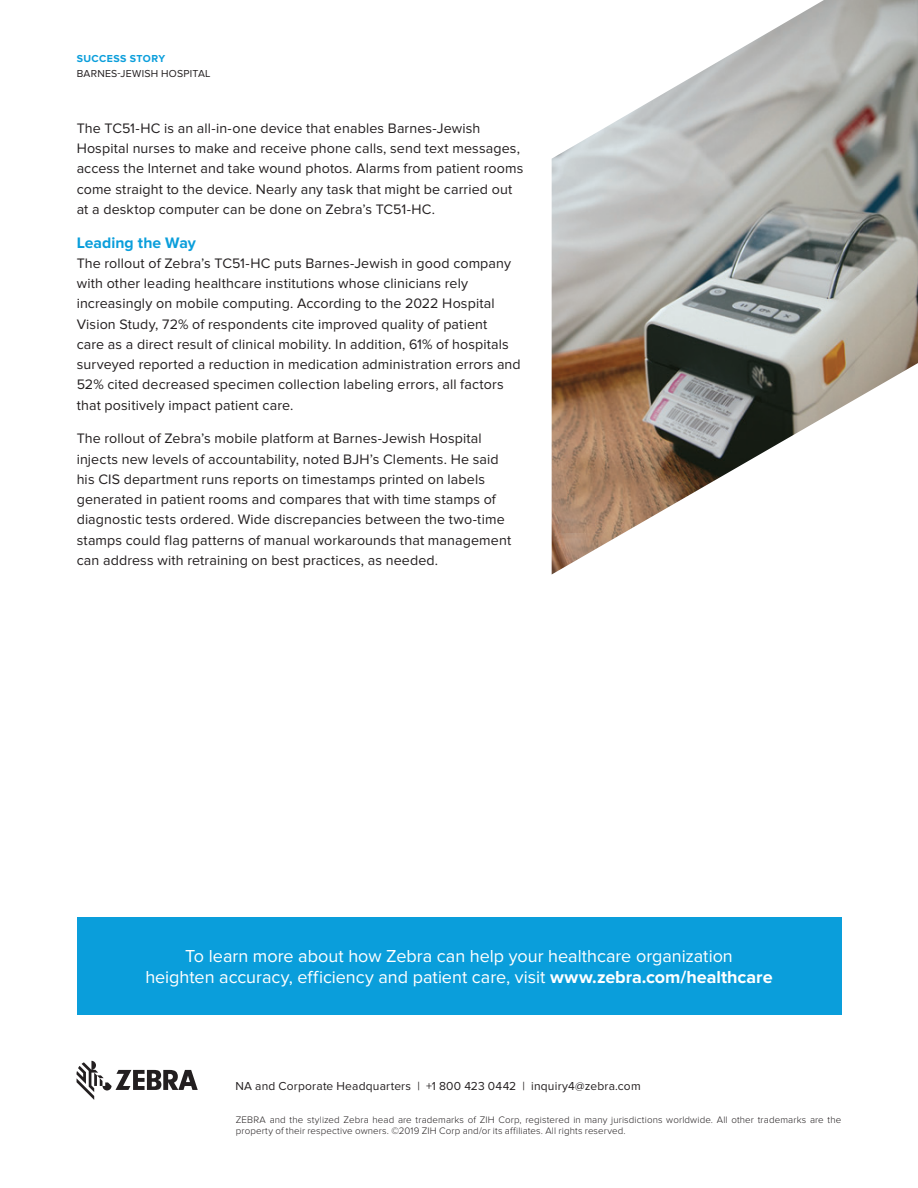
<style>
.page{position:relative;width:918px;height:1188px;background:#fff}
.page>*{position:absolute;margin:0;border:0;box-sizing:border-box;transform-origin:0 0}
.CTA-Call_To_Action{font:18px/21px "Proxima Nova";color:#fff;text-align:center}
.Subhead-2{font:700 15.75px "Proxima Nova";color:#0a9edb}
.Body{font:14.25px/20.2px "Proxima Nova";letter-spacing:.01em;color:#231f20}
.t1{font:12px "Proxima Nova";letter-spacing:.015em;color:#231f20}
.t2{font:10.5px "Proxima Nova";letter-spacing:.025em;color:#231f20}
.t3{font:700 10.5px "Proxima Nova";letter-spacing:.045em;color:#0a9edb}
.t4{font:300 9.75px/10.5px "Proxima Nova";letter-spacing:.015em;color:#231f20}
.s1{font-weight:700}
</style>
<div class="page">
<svg style="left:77px;top:1061px;width:121px;height:39px"></svg>
<div style="left:77px;top:917px;width:764px;height:98px;background:#0a9edb"></div>
<img style="left:552px;top:0;width:366px;height:574px">
<p class="t3" style="left:77px;top:53px;width:90px">SUCCESS STORY</p>
<p class="t2" style="left:77px;top:67px;width:135px">BARNES-JEWISH HOSPITAL</p>
<p class="Body" style="left:77px;top:118px;width:448px">The TC51-HC is an all-in-one device that enables Barnes-Jewish Hospital nurses to make and receive phone calls, send text messages, access the Internet and take wound photos. Alarms from patient rooms come straight to the device. Nearly any task that might be carried out at a desktop computer can be done on Zebra’s TC51-HC.</p>
<p class="Subhead-2" style="left:77px;top:233px;width:121px">Leading the Way</p>
<p class="Body" style="left:77px;top:253px;width:446px">The rollout of Zebra’s TC51-HC puts Barnes-Jewish in good company with other leading healthcare institutions whose clinicians rely increasingly on mobile computing. According to the 2022 Hospital Vision Study, 72% of respondents cite improved quality of patient<br>care as a direct result of clinical mobility. In addition, 61% of hospitals surveyed reported a reduction in medication administration errors and 52% cited decreased specimen collection labeling errors, all factors that positively impact patient care.</p>
<p class="Body" style="left:77px;top:429px;width:436px">The rollout of Zebra’s mobile platform at Barnes-Jewish Hospital injects new levels of accountability, noted BJH’s Clements. He said his CIS department runs reports on timestamps printed on labels generated in patient rooms and compares that with time stamps of diagnostic tests ordered. Wide discrepancies between the two-time stamps could flag patterns of manual workarounds that management can address with retraining on best practices, as needed.</p>
<p class="CTA-Call_To_Action" style="left:145px;top:946px;width:629px">To learn more about how Zebra can help your healthcare organization<br>heighten accuracy, efficiency and patient care, visit <span class="s1">www.zebra.com/healthcare</span></p>
<p class="t1" style="left:235px;top:1079px;width:407px">NA and Corporate Headquarters | +1 800 423 0442 | inquiry4@zebra.com</p>
<p class="t4" style="left:236px;top:1115px;width:607px">ZEBRA and the stylized Zebra head are trademarks of ZIH Corp, registered in many jurisdictions worldwide. All other trademarks are the property of their respective owners. ©2019 ZIH Corp and/or its affiliates. All rights reserved.</p>
</div>
